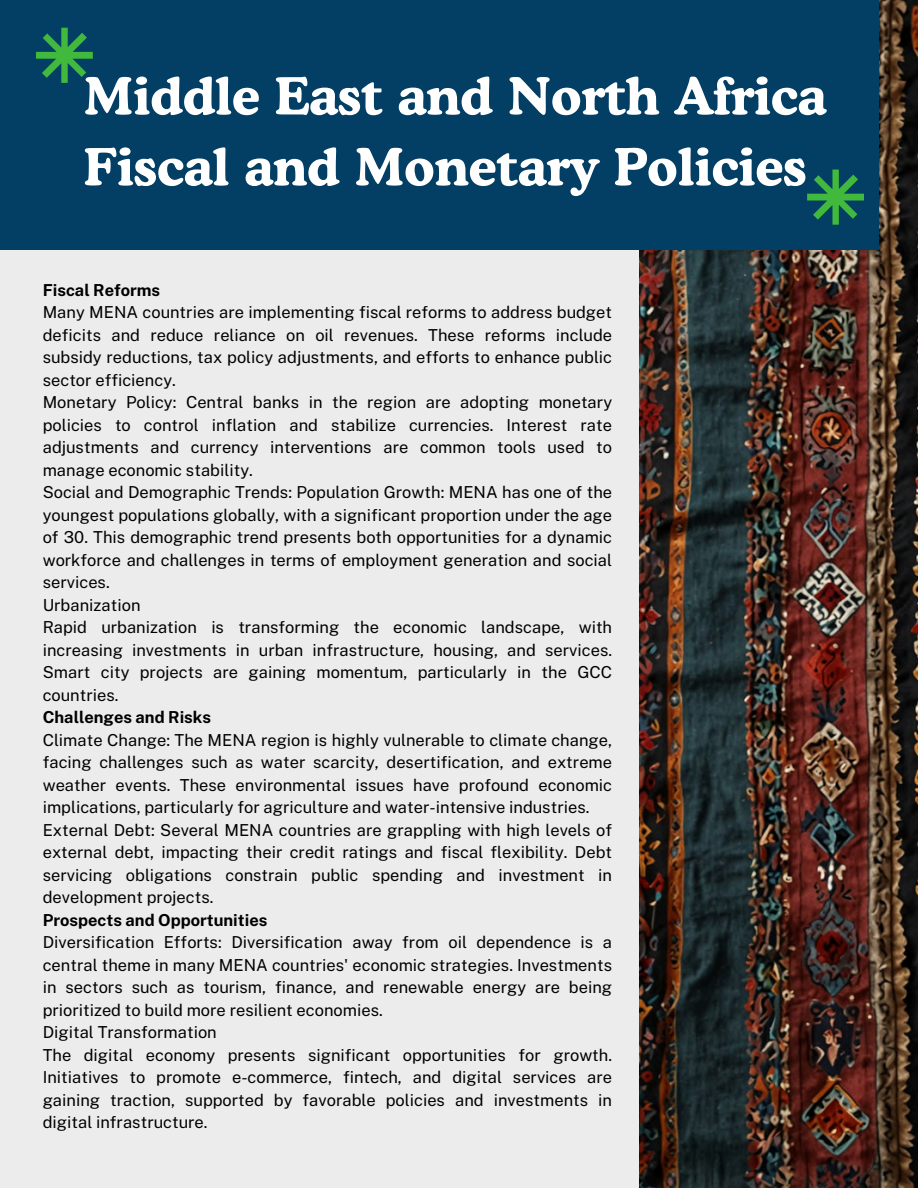
<style>
.page{position:relative;width:918px;height:1188px;background:#edeced}
.page>*{position:absolute;margin:0;border:0;box-sizing:border-box;transform-origin:0 0}
.t1{font:700 51.15px/70.8px "Cooper BT";color:#fff}
.t2{font:16.5px/22.5px "Public Sans";color:#000001;text-align:justify}
.t3{font:700 16.5px "Public Sans";color:#000001}
</style>
<div class="page">
<img style="left:639px;top:0;width:279px;height:1188px">
<div style="left:0;top:0;width:879px;height:250px;background:#033e64"></div>
<svg style="left:36px;top:28px;width:57px;height:55px"></svg>
<svg style="left:807px;top:170px;width:57px;height:55px"></svg>
<p class="t1" style="left:84px;top:60px;width:744px">Middle East and North Africa<br>Fiscal and Monetary Policies</p>
<h1 class="t3" style="left:43px;top:280px;width:119px">Fiscal Reforms</h1>
<p class="t2" style="left:43px;top:301px;width:571px">Many MENA countries are implementing fiscal reforms to address budget deficits and reduce reliance on oil revenues. These reforms include subsidy reductions, tax policy adjustments, and efforts to enhance public sector efficiency.</p>
<p class="t2" style="left:43px;top:391px;width:571px">Monetary Policy: Central banks in the region are adopting monetary policies to control inflation and stabilize currencies. Interest rate adjustments and currency interventions are common tools used to manage economic stability.</p>
<p class="t2" style="left:43px;top:481px;width:571px">Social and Demographic Trends: Population Growth: MENA has one of the youngest populations globally, with a significant proportion under the age of 30. This demographic trend presents both opportunities for a dynamic workforce and challenges in terms of employment generation and social services.</p>
<p class="t2" style="left:43px;top:593px;width:99px">Urbanization</p>
<p class="t2" style="left:43px;top:616px;width:571px">Rapid urbanization is transforming the economic landscape, with increasing investments in urban infrastructure, housing, and services.<br>Smart city projects are gaining momentum, particularly in the GCC countries.</p>
<p class="t3" style="left:43px;top:708px;width:170px">Challenges and Risks</p>
<p class="t2" style="left:43px;top:728px;width:571px">Climate Change: The MENA region is highly vulnerable to climate change, facing challenges such as water scarcity, desertification, and extreme weather events. These environmental issues have profound economic implications, particularly for agriculture and water-intensive industries.</p>
<p class="t2" style="left:43px;top:818px;width:571px">External Debt: Several MENA countries are grappling with high levels of external debt, impacting their credit ratings and fiscal flexibility. Debt servicing obligations constrain public spending and investment in development projects.</p>
<p class="t3" style="left:43px;top:910px;width:226px">Prospects and Opportunities</p>
<p class="t2" style="left:43px;top:931px;width:571px">Diversification Efforts: Diversification away from oil dependence is a central theme in many MENA countries' economic strategies. Investments in sectors such as tourism, finance, and renewable energy are being prioritized to build more resilient economies.</p>
<p class="t2" style="left:43px;top:1021px;width:176px">Digital Transformation</p>
<p class="t2" style="left:43px;top:1043px;width:571px">The digital economy presents significant opportunities for growth.<br>Initiatives to promote e-commerce, fintech, and digital services are gaining traction, supported by favorable policies and investments in digital infrastructure.</p>
</div>
